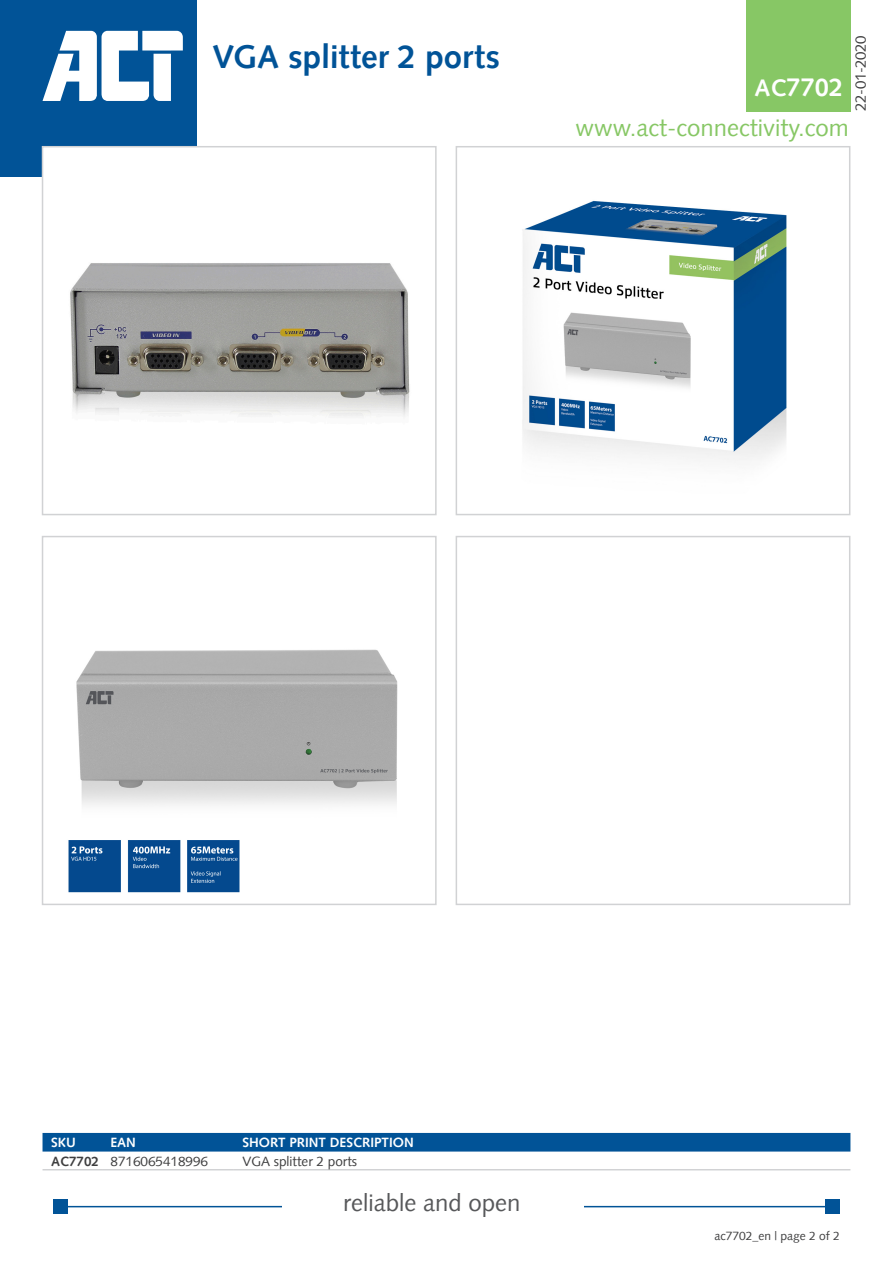
<style>
.page{position:relative;width:893px;height:1263px;background:#fff}
.page>*{position:absolute;margin:0;border:0;box-sizing:border-box;transform-origin:0 0}
.t1{font:700 33px "Syntax LT";color:#015397}
.t2{font:700 25.5px "Syntax LT";color:#fff}
.t3{font:24px "Syntax LT";color:#87c765}
.t4{font:24px "Syntax LT";color:#57585a}
.t5{font:15px "Syntax LT";letter-spacing:-.02em;color:#3e3e3f}
.Table_tekst{font:13.5px "Syntax LT";color:#3e3e3f}
.Table_tekst-2{font:700 13.5px "Syntax LT";color:#fff}
.Type_nr{font:700 13.5px "Syntax LT";color:#3e3e3f}
.t6{font:12px "Syntax LT";color:#3e3e3f}
.s1{font-size:24px}
</style>
<div class="page">
<hr style="left:62px;top:1206px;width:766px;height:1px;background:#015397">
<div style="left:53px;top:1199px;width:15px;height:15px;background:#015397"></div>
<div style="left:825px;top:1199px;width:14px;height:15px;background:#015397"></div>
<div style="left:282px;top:1191px;width:302px;height:22px;background:#fff"></div>
<div style="left:0;top:0;width:197px;height:176px;background:#015397"></div>
<svg style="left:43px;top:31px;width:140px;height:70px"></svg>
<div style="left:746px;top:0;width:104px;height:112px;background:#87c765"></div>
<div style="left:43px;top:1133px;width:807px;height:18px;background:#015397"></div>
<hr style="left:43px;top:1169px;width:59px;height:1px;background:#bcbdc0">
<hr style="left:102px;top:1169px;width:132px;height:1px;background:#bcbdc0">
<hr style="left:234px;top:1169px;width:616px;height:1px;background:#bcbdc0">
<div style="left:43px;top:147px;width:393px;height:367px;background:#fff"></div>
<img style="left:70px;top:263px;width:340px;height:154px">
<div style="left:42px;top:146px;width:395px;height:369px;border:2px solid #d1d2d4"></div>
<img style="left:68px;top:649px;width:330px;height:244px">
<div style="left:42px;top:536px;width:395px;height:369px;border:2px solid #d1d2d4"></div>
<img style="left:522px;top:200px;width:265px;height:261px">
<div style="left:456px;top:146px;width:394px;height:369px;border:2px solid #d1d2d4"></div>
<div style="left:456px;top:536px;width:394px;height:369px;background:#fff;border:2px solid #d1d2d4"></div>
<p class="t1" style="left:213px;top:38px;width:289px">VGA splitter 2 ports</p>
<p class="t2" style="left:754px;top:72px;width:90px"><span class="s1">AC</span>7702</p>
<h3 class="t3" style="left:576px;top:114px;width:275px">www.act-connectivity.com</h3>
<p class="t5" style="left:852px;top:111px;width:77px;rotate:-90deg">22-01-2020</p>
<p class="Table_tekst-2" style="left:51px;top:1135px;width:26px">SKU</p>
<p class="Table_tekst-2" style="left:111px;top:1135px;width:27px">EAN</p>
<p class="Table_tekst-2" style="left:242px;top:1135px;width:173px">SHORT PRINT DESCRIPTION</p>
<p class="Type_nr" style="left:51px;top:1153px;width:50px">AC7702</p>
<p class="Table_tekst" style="left:111px;top:1153px;width:99px">8716065418996</p>
<p class="Table_tekst" style="left:242px;top:1153px;width:116px">VGA splitter 2 ports</p>
<h3 class="t4" style="left:343px;top:1188px;width:179px">reliable and open</h3>
<p class="t6" style="left:714px;top:1229px;width:127px">ac7702_en | page 2 of 2</p>
</div>
